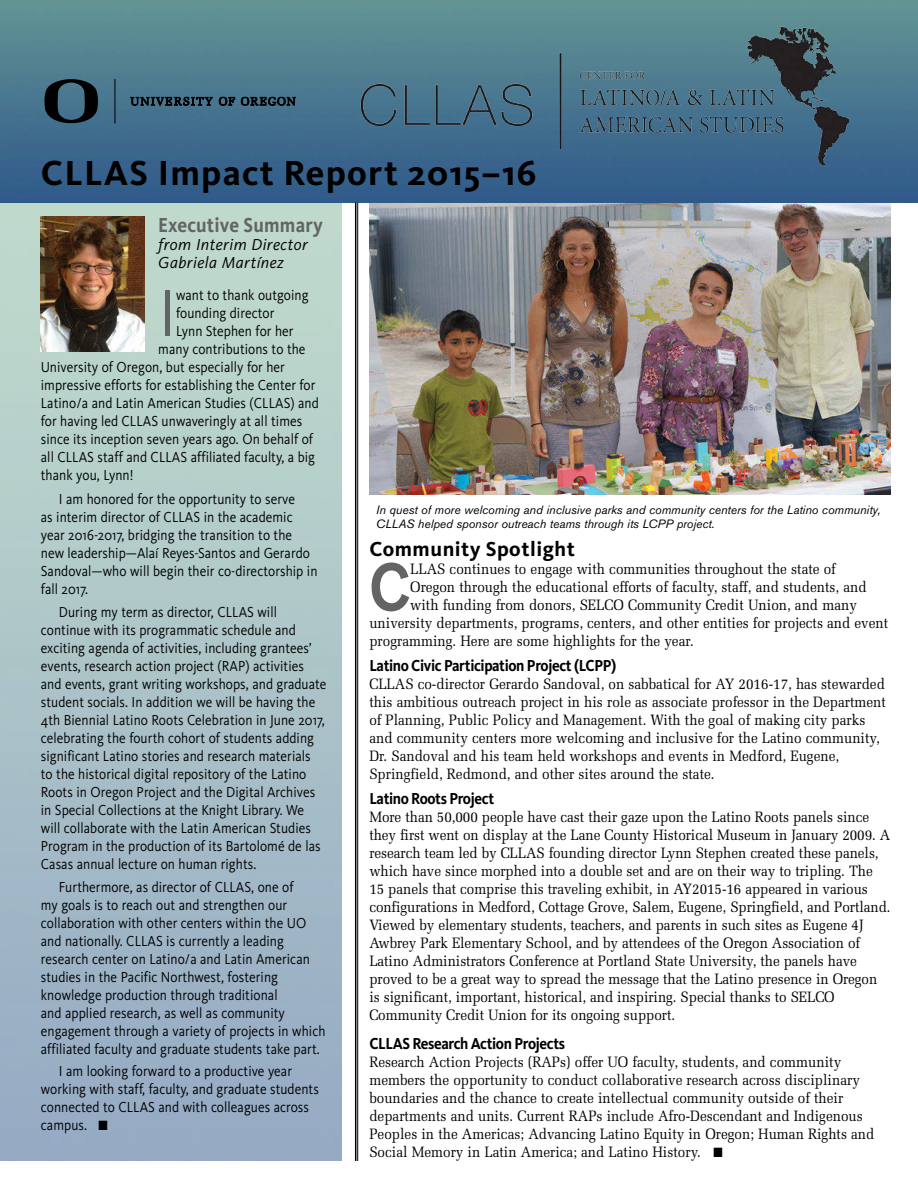
<style>
.page{position:relative;width:918px;height:1188px;background:#fff}
.page>*{position:absolute;margin:0;border:0;box-sizing:border-box;transform-origin:0 0}
.t1{font:69px "Kievit Pro";color:#636466;scale:.9 1}
.t2{font:500 66px "Akzidenz Grotesk BQ";color:#636466;scale:.9 1}
.t3{font:700 36px "Kievit Pro";letter-spacing:.035em;color:#000}
.t4{font:700 21px "Kievit Pro";letter-spacing:.025em;color:#000}
.t5{font:700 21px "Kievit Pro";letter-spacing:.005em;color:#636466;scale:.9 1}
.t6{font:700 16.5px "Kievit Pro";letter-spacing:-.025em;color:#000;scale:.9 1}
.t7{font:italic 16.5px/18px "Kievit Pro";letter-spacing:.025em;color:#000}
.t8{font:15px/18px "Melior";color:#000;scale:.9 1}
.t9{font:15px/18px "Kievit Pro";letter-spacing:.005em;color:#000;scale:.9 1}
.t10{font:italic 12px/13.5px "Akzidenz Grotesk BQ";color:#000}
</style>
<div class="page">
<img style="left:369px;top:203px;width:522px;height:292px">
<img style="left:0;top:203px;width:341px;height:958px">
<img style="left:0;top:0;width:918px;height:203px">
<svg style="left:131px;top:97px;width:82px;height:8px"></svg>
<svg style="left:219px;top:97px;width:16px;height:8px"></svg>
<svg style="left:241px;top:97px;width:55px;height:8px"></svg>
<hr style="left:115px;top:79px;width:1px;height:45px;background:#000">
<svg style="left:44px;top:79px;width:54px;height:44px"></svg>
<img style="left:348px;top:12px;width:542px;height:161px">
<img style="left:41px;top:216px;width:104px;height:135px">
<hr style="left:355px;top:203px;width:1px;height:958px;background:#000">
<hr style="left:357px;top:203px;width:1px;height:958px;background:#000">
<h3 class="t3" style="left:41px;top:152px;width:497px">CLLAS Impact Report 2015–16</h3>
<h3 class="t5" style="left:158px;top:213px;width:184px">Executive Summary</h3>
<p class="t7" style="left:158px;top:236px;width:151px">from Interim Director<br>Gabriela Martínez</p>
<h1 class="t1" style="left:158px;top:271px;width:21px">I</h1>
<p class="t9" style="left:176px;top:286px;width:149px">want to thank outgoing</p>
<p class="t9" style="left:176px;top:304px;width:111px">founding director</p>
<p class="t9" style="left:176px;top:322px;width:132px">Lynn Stephen for her</p>
<p class="t9" style="left:158px;top:340px;width:165px">many contributions to the</p>
<p class="t9" style="left:41px;top:358px;width:273px">University of Oregon, but especially for her</p>
<p class="t9" style="left:41px;top:376px;width:307px">impressive efforts for establishing the Center for</p>
<p class="t9" style="left:41px;top:394px;width:310px">Latino/a and Latin American Studies (CLLAS) and</p>
<p class="t9" style="left:41px;top:412px;width:292px">for having led CLLAS unwaveringly at all times</p>
<p class="t9" style="left:41px;top:430px;width:304px">since its inception seven years ago. On behalf of</p>
<p class="t9" style="left:41px;top:448px;width:306px">all CLLAS staff and CLLAS affiliated faculty, a big</p>
<p class="t9" style="left:41px;top:466px;width:105px">thank you, Lynn!</p>
<p class="t9" style="left:41px;top:490px;width:309px;text-indent:18px">I am honored for the opportunity to serve<br>as interim director of CLLAS in the academic year 2016-2017, bridging the transition to the new leadership—Alaí Reyes-Santos and Gerardo Sandoval—who will begin their co-directorship in fall 2017.</p>
<p class="t9" style="left:41px;top:603px;width:319px;text-indent:18px">During my term as director, CLLAS will continue with its programmatic schedule and exciting agenda of activities, including grantees’ events, research action project (RAP) activities and events, grant writing workshops, and graduate student socials. In addition we will be having the 4th Biennial Latino Roots Celebration in June 2017, celebrating the fourth cohort of students adding significant Latino stories and research materials<br>to the historical digital repository of the Latino Roots in Oregon Project and the Digital Archives in Special Collections at the Knight Library. We will collaborate with the Latin American Studies Program in the production of its Bartolomé de las Casas annual lecture on human rights.</p>
<p class="t9" style="left:41px;top:878px;width:318px;text-indent:18px">Furthermore, as director of CLLAS, one of<br>my goals is to reach out and strengthen our collaboration with other centers within the UO and nationally. CLLAS is currently a leading research center on Latino/a and Latin American studies in the Pacific Northwest, fostering knowledge production through traditional<br>and applied research, as well as community engagement through a variety of projects in which affiliated faculty and graduate students take part.</p>
<p class="t9" style="left:41px;top:1062px;width:310px;text-indent:18px">I am looking forward to a productive year working with staff, faculty, and graduate students connected to CLLAS and with colleagues across campus. ■</p>
<p class="t10" style="left:376px;top:503px;width:506px">In quest of more welcoming and inclusive parks and community centers for the Latino community,<br>CLLAS helped sponsor outreach teams through its LCPP project.</p>
<h3 class="t4" style="left:369px;top:537px;width:207px">Community Spotlight</h3>
<h2 class="t2" style="left:369px;top:547px;width:47px">C</h2>
<p class="t8" style="left:410px;top:560px;width:474px">LLAS continues to engage with communities throughout the state of</p>
<p class="t8" style="left:410px;top:578px;width:509px">Oregon through the educational efforts of faculty, staff, and students, and</p>
<p class="t8" style="left:410px;top:596px;width:498px">with funding from donors, SELCO Community Credit Union, and many</p>
<p class="t8" style="left:369px;top:614px;width:578px">university departments, programs, centers, and other entities for projects and event</p>
<p class="t8" style="left:369px;top:632px;width:362px">programming. Here are some highlights for the year.</p>
<p class="t6" style="left:369px;top:656px;width:276px">Latino Civic Participation Project (LCPP)</p>
<p class="t8" style="left:369px;top:675px;width:576px">CLLAS co-director Gerardo Sandoval, on sabbatical for AY 2016-17, has stewarded this ambitious outreach project in his role as associate professor in the Department of Planning, Public Policy and Management. With the goal of making city parks and community centers more welcoming and inclusive for the Latino community, Dr. Sandoval and his team held workshops and events in Medford, Eugene, Springfield, Redmond, and other sites around the state.</p>
<p class="t6" style="left:369px;top:788px;width:140px">Latino Roots Project</p>
<p class="t8" style="left:369px;top:808px;width:581px">More than 50,000 people have cast their gaze upon the Latino Roots panels since they first went on display at the Lane County Historical Museum in January 2009. A research team led by CLLAS founding director Lynn Stephen created these panels, which have since morphed into a double set and are on their way to tripling. The 15 panels that comprise this traveling exhibit, in AY2015-16 appeared in various configurations in Medford, Cottage Grove, Salem, Eugene, Springfield, and Portland.<br>Viewed by elementary students, teachers, and parents in such sites as Eugene 4J Awbrey Park Elementary School, and by attendees of the Oregon Association of Latino Administrators Conference at Portland State University, the panels have proved to be a great way to spread the message that the Latino presence in Oregon is significant, important, historical, and inspiring. Special thanks to SELCO Community Credit Union for its ongoing support.</p>
<p class="t6" style="left:369px;top:1034px;width:219px">CLLAS Research Action Projects</p>
<p class="t8" style="left:369px;top:1053px;width:563px">Research Action Projects (RAPs) offer UO faculty, students, and community members the opportunity to conduct collaborative research across disciplinary boundaries and the chance to create intellectual community outside of their departments and units. Current RAPs include Afro-Descendant and Indigenous Peoples in the Americas; Advancing Latino Equity in Oregon; Human Rights and Social Memory in Latin America; and Latino History. ■</p>
</div>
